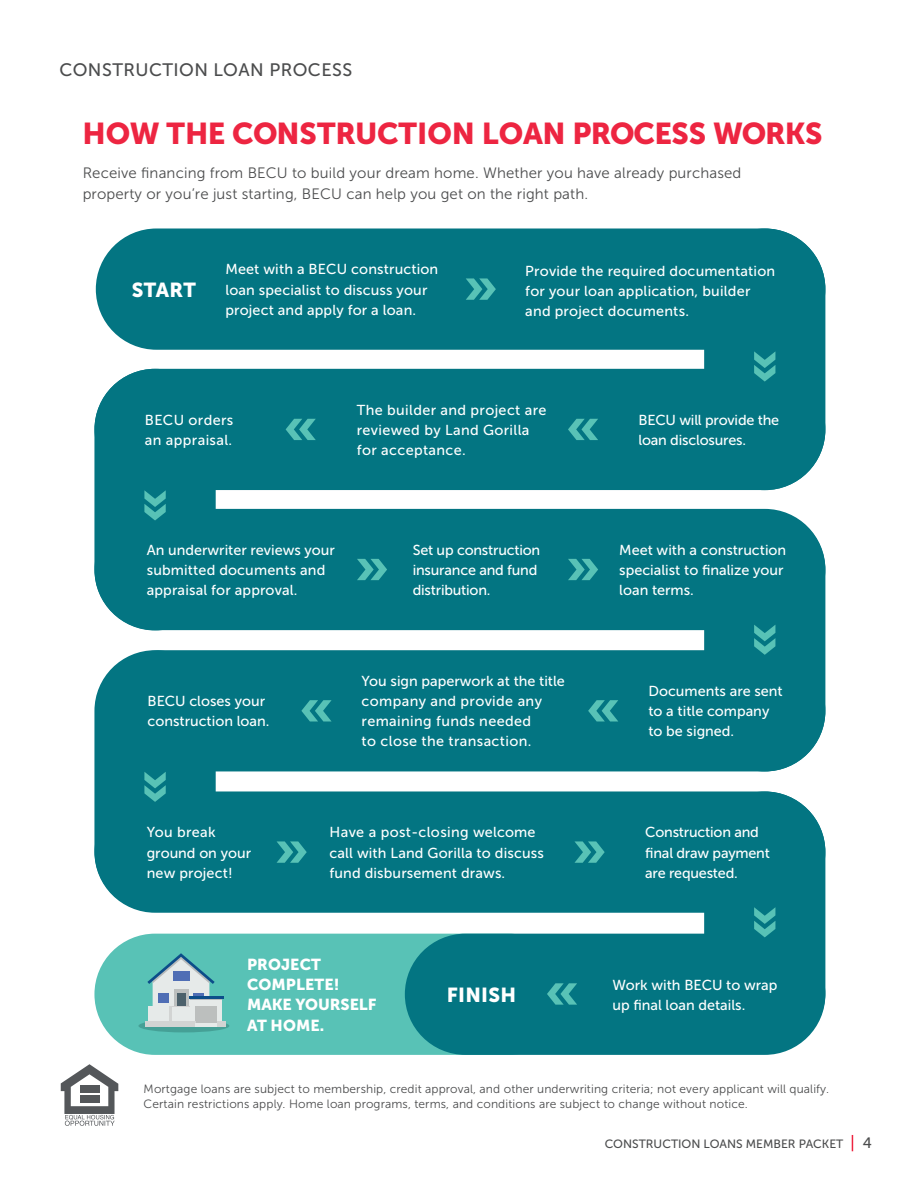
<style>
.page{position:relative;width:918px;height:1188px;background:#fff}
.page>*{position:absolute;margin:0;border:0;box-sizing:border-box;transform-origin:0 0}
.Red_Header{font:30px "Museo Sans 900";letter-spacing:-.02em;color:#ed2541}
.Sub_header{font:20.1px "Museo Sans 900";letter-spacing:.015em;color:#fff}
.t1{font:18px "Museo Sans 500";letter-spacing:.025em;color:#4b4c4d}
.t2{font:15.9px/20.1px "Museo Sans 900";letter-spacing:.005em;color:#fff}
.Sub_header-2{font:15px/21px "Museo Sans 300";letter-spacing:.01em;color:#4b4c4d}
.t3{font:15px "Museo Sans 500";color:#4b4c4d}
.Sub_header-3{font:14.4px/20.1px "Museo Sans 500";letter-spacing:.01em;color:#fff}
.Sub_header-4{font:14.4px/20.1px "Museo Sans 500";letter-spacing:-.015em;color:#fff}
.Sub_header-5{font:12px/15px "Museo Sans 300";letter-spacing:.01em;color:#4b4c4d}
.t4{font:12px "Museo Sans 500";color:#4b4c4d}
</style>
<div class="page">
<svg style="left:852px;top:1135px;width:1px;height:16px"></svg>
<svg style="left:61px;top:1064px;width:57px;height:62px"></svg>
<div style="left:94px;top:934px;width:475px;height:121px;background:#58c2b6;border-radius:61px"></div>
<div style="left:405px;top:934px;width:420px;height:121px;background:#037582;border-radius:61px"></div>
<div style="left:96px;top:229px;width:729px;height:121px;background:#037582;border-radius:61px"></div>
<div style="left:94px;top:369px;width:731px;height:121px;background:#037582;border-radius:61px"></div>
<div style="left:100px;top:650px;width:725px;height:121px;background:#037582;border-radius:61px"></div>
<div style="left:94px;top:509px;width:731px;height:121px;background:#037582;border-radius:61px"></div>
<div style="left:94px;top:791px;width:731px;height:122px;background:#037582;border-radius:61px"></div>
<div style="left:704px;top:229px;width:121px;height:261px;background:#037582;border-radius:61px"></div>
<div style="left:704px;top:510px;width:121px;height:261px;background:#037582;border-radius:61px"></div>
<div style="left:704px;top:791px;width:121px;height:262px;background:#037582;border-radius:61px"></div>
<div style="left:94px;top:369px;width:122px;height:261px;background:#037582;border-radius:61px"></div>
<div style="left:94px;top:650px;width:122px;height:262px;background:#037582;border-radius:61px"></div>
<svg style="left:466px;top:278px;width:30px;height:22px"></svg>
<svg style="left:144px;top:490px;width:22px;height:31px"></svg>
<svg style="left:144px;top:772px;width:22px;height:30px"></svg>
<svg style="left:568px;top:419px;width:30px;height:21px"></svg>
<svg style="left:588px;top:700px;width:30px;height:21px"></svg>
<svg style="left:547px;top:983px;width:30px;height:22px"></svg>
<svg style="left:301px;top:700px;width:31px;height:21px"></svg>
<svg style="left:286px;top:419px;width:30px;height:21px"></svg>
<svg style="left:754px;top:351px;width:21px;height:31px"></svg>
<svg style="left:754px;top:625px;width:21px;height:30px"></svg>
<svg style="left:754px;top:907px;width:21px;height:30px"></svg>
<svg style="left:357px;top:559px;width:30px;height:21px"></svg>
<svg style="left:277px;top:841px;width:30px;height:22px"></svg>
<svg style="left:574px;top:841px;width:31px;height:22px"></svg>
<svg style="left:568px;top:559px;width:30px;height:21px"></svg>
<div style="left:138px;top:1019px;width:91px;height:13px;background:#45a096;border-radius:50%"></div>
<svg style="left:147px;top:953px;width:68px;height:69px"></svg>
<div style="left:190px;top:998px;width:32px;height:29px;background:#e6eae9"></div>
<hr style="left:190px;top:999px;width:32px;height:1px;background:#b7baba">
<hr style="left:189px;top:996px;width:35px;height:3px;background:#0c4d89">
<div style="left:196px;top:1007px;width:21px;height:17px;background:#bcbfbe"></div>
<hr style="left:169px;top:1006px;width:3px;height:21px;background:#d2d4d3">
<div style="left:145px;top:1022px;width:50px;height:5px;background:#d2d4d3"></div>
<div style="left:217px;top:1022px;width:9px;height:5px;background:#d2d4d3"></div>
<p class="t1" style="left:59px;top:60px;width:294px">CONSTRUCTION LOAN PROCESS</p>
<p class="Red_Header" style="left:82px;top:117px;width:742px">HOW THE CONSTRUCTION LOAN PROCESS WORKS</p>
<p class="Sub_header-2" style="left:83px;top:163px;width:660px">Receive financing from BECU to build your dream home. Whether you have already purchased property or you’re just starting, BECU can help you get on the right path.</p>
<p class="Sub_header" style="left:132px;top:278px;width:66px">START</p>
<p class="Sub_header-3" style="left:225px;top:259px;width:214px">Meet with a BECU construction loan specialist to discuss your project and apply for a loan.</p>
<p class="Sub_header-3" style="left:525px;top:261px;width:252px">Provide the required documentation for your loan application, builder and project documents.</p>
<p class="Sub_header-3" style="left:145px;top:410px;width:90px">BECU orders an appraisal.</p>
<p class="Sub_header-3" style="left:357px;top:400px;width:191px">The builder and project are reviewed by Land Gorilla for acceptance.</p>
<p class="Sub_header-3" style="left:147px;top:540px;width:190px">An underwriter reviews your submitted documents and appraisal for approval.</p>
<p class="Sub_header-4" style="left:413px;top:540px;width:129px">Set up construction insurance and fund distribution.</p>
<p class="Sub_header-3" style="left:148px;top:691px;width:123px">BECU closes your construction loan.</p>
<p class="Sub_header-3" style="left:362px;top:671px;width:205px">You sign paperwork at the title company and provide any remaining funds needed<br>to close the transaction.</p>
<p class="Sub_header-3" style="left:147px;top:822px;width:106px">You break ground on your new project!</p>
<p class="Sub_header-3" style="left:329px;top:822px;width:216px">Have a post-closing welcome call with Land Gorilla to discuss fund disbursement draws.</p>
<p class="t2" style="left:247px;top:954px;width:131px">PROJECT<br>COMPLETE!<br>MAKE YOURSELF<br>AT HOME.</p>
<p class="Sub_header" style="left:447px;top:983px;width:71px">FINISH</p>
<p class="Sub_header-4" style="left:638px;top:410px;width:142px">BECU will provide the loan disclosures.</p>
<p class="Sub_header-3" style="left:619px;top:540px;width:168px">Meet with a construction specialist to finalize your loan terms.</p>
<p class="Sub_header-3" style="left:648px;top:681px;width:136px">Documents are sent to a title company to be signed.</p>
<p class="Sub_header-4" style="left:645px;top:822px;width:126px">Construction and final draw payment are requested.</p>
<p class="Sub_header-3" style="left:612px;top:975px;width:167px">Work with BECU to wrap up final loan details.</p>
<p class="Sub_header-5" style="left:144px;top:1081px;width:687px">Mortgage loans are subject to membership, credit approval, and other underwriting criteria; not every applicant will qualify.<br>Certain restrictions apply. Home loan programs, terms, and conditions are subject to change without notice.</p>
<p class="t4" style="left:605px;top:1137px;width:240px">CONSTRUCTION LOANS MEMBER PACKET</p>
<p class="t3" style="left:863px;top:1135px;width:11px">4</p>
</div>
